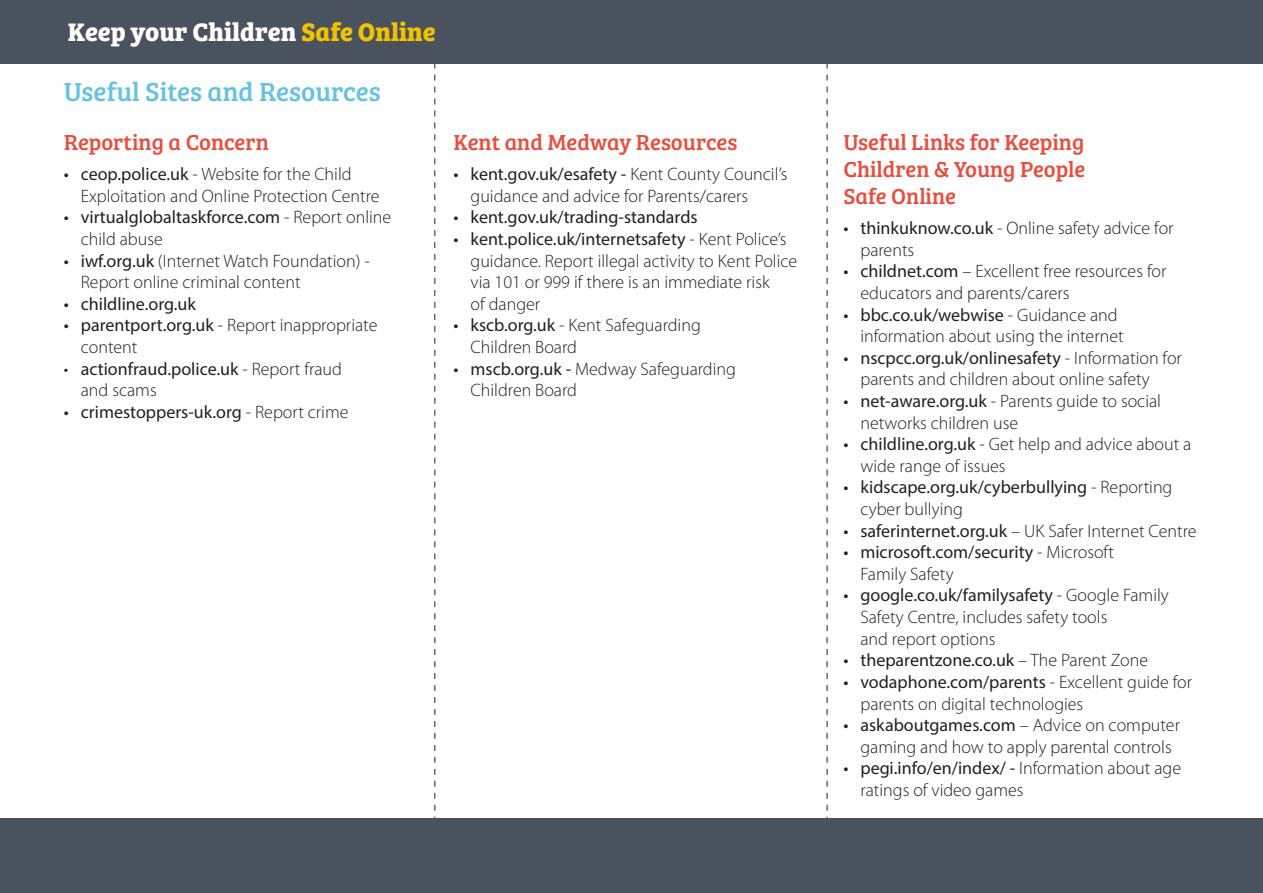
<style>
.page{position:relative;width:1263px;height:893px;background:#fff}
.page>*{position:absolute;margin:0;border:0;box-sizing:border-box;transform-origin:0 0}
.t1{font:27px "Bree Serif";color:#66c2e3}
.t2{font:700 26.25px "Bree Serif";color:#fff}
.t3{font:22.5px/27px "Bree Serif";color:#e84d3d;text-align:justify}
.t4{font:300 18px/21.6px "Myriad Pro";color:#231f20}
.t5{font:18px/21.6px "Myriad Pro";color:#231f20}
.s1{color:#f0c200}
.s2{font-weight:400}
.s3{font-weight:300}
</style>
<div class="page">
<svg style="left:434px;top:64px;width:1px;height:755px"></svg>
<svg style="left:827px;top:64px;width:1px;height:755px"></svg>
<div style="left:0;top:0;width:1263px;height:64px;background:#4a525e"></div>
<div style="left:0;top:819px;width:1263px;height:74px;background:#4a525e"></div>
<p class="t2" style="left:68px;top:11px;width:369px">Keep your Children <span class="s1">Safe Online</span></p>
<p class="t1" style="left:64px;top:72px;width:318px">Useful Sites and Resources</p>
<p class="t3" style="left:64px;top:128px;width:206px">Reporting a Concern</p>
<p class="t4" style="left:81px;top:164px;width:300px;text-indent:-17px"><span class="s2">• ceop.police.uk</span> - Website for the Child<br>Exploitation and Online Protection Centre</p>
<p class="t5" style="left:81px;top:206px;width:312px;text-indent:-17px">• virtualglobaltaskforce.com <span class="s3">- Report online child abuse</span></p>
<p class="t4" style="left:81px;top:250px;width:291px;text-indent:-17px"><span class="s2">• iwf.org.uk</span> (Internet Watch Foundation) -<br>Report online criminal content</p>
<p class="t5" style="left:64px;top:293px;width:134px">• childline.org.uk</p>
<p class="t4" style="left:81px;top:315px;width:298px;text-indent:-17px"><span class="s2">• parentport.org.uk</span> - Report inappropriate content</p>
<p class="t4" style="left:81px;top:358px;width:263px;text-indent:-17px">• <span class="s2">actionfraud.police.uk</span> - Report fraud and scams</p>
<p class="t5" style="left:64px;top:401px;width:286px">• crimestoppers-uk.org <span class="s3">- Report crime</span></p>
<p class="t3" style="left:454px;top:128px;width:285px">Kent and Medway Resources</p>
<p class="t4" style="left:471px;top:164px;width:318px;text-indent:-17px"><span class="s2">• kent.gov.uk/esafety -</span> Kent County Council’s guidance and advice for Parents/carers</p>
<p class="t5" style="left:454px;top:206px;width:245px">• kent.gov.uk/trading-standards</p>
<p class="t4" style="left:471px;top:229px;width:328px;text-indent:-17px"><span class="s2">• kent.police.uk/internetsafety</span> - Kent Police’s guidance. Report illegal activity to Kent Police via 101 or 999 if there is an immediate risk<br>of danger</p>
<p class="t4" style="left:471px;top:315px;width:232px;text-indent:-17px"><span class="s2">• kscb.org.uk</span> - Kent Safeguarding<br>Children Board</p>
<p class="t4" style="left:471px;top:358px;width:267px;text-indent:-17px"><span class="s2">• mscb.org.uk -</span> Medway Safeguarding<br>Children Board</p>
<p class="t3" style="left:843px;top:128px;width:243px">Useful Links for Keeping Children &amp; Young People Safe Online</p>
<p class="t4" style="left:860px;top:218px;width:315px;text-indent:-17px"><span class="s2">• thinkuknow.co.uk</span> - Online safety advice for parents</p>
<p class="t4" style="left:860px;top:261px;width:307px;text-indent:-17px"><span class="s2">• childnet.com</span> – Excellent free resources for educators and parents/carers</p>
<p class="t4" style="left:860px;top:304px;width:265px;text-indent:-17px"><span class="s2">• bbc.co.uk/webwise</span> - Guidance and information about using the internet</p>
<p class="t4" style="left:860px;top:347px;width:323px;text-indent:-17px"><span class="s2">• nscpcc.org.uk/onlinesafety</span> - Information for parents and children about online safety</p>
<p class="t4" style="left:860px;top:391px;width:302px;text-indent:-17px"><span class="s2">• net-aware.org.uk</span> - Parents guide to social networks children use</p>
<p class="t4" style="left:860px;top:434px;width:332px;text-indent:-17px"><span class="s2">• childline.org.uk</span> - Get help and advice about a wide range of issues</p>
<p class="t5" style="left:860px;top:476px;width:313px;text-indent:-17px">• kidscape.org.uk/cyberbullying <span class="s3">- Reporting cyber bullying</span></p>
<p class="t4" style="left:843px;top:520px;width:355px"><span class="s2">• saferinternet.org.uk</span> – UK Safer Internet Centre</p>
<p class="t5" style="left:860px;top:541px;width:255px;text-indent:-17px">• microsoft.com/security <span class="s3">- Microsoft<br>Family Safety</span></p>
<p class="t4" style="left:860px;top:585px;width:310px;text-indent:-17px"><span class="s2">• google.co.uk/familysafety</span> - Google Family<br>Safety Centre, includes safety tools<br>and report options</p>
<p class="t5" style="left:843px;top:649px;width:306px">• theparentzone.co.uk <span class="s3">– The Parent Zone</span></p>
<p class="t4" style="left:860px;top:671px;width:333px;text-indent:-17px"><span class="s2">• vodaphone.com/parents</span> - Excellent guide for parents on digital technologies</p>
<p class="t4" style="left:843px;top:715px;width:338px;text-align:center"><span class="s2">• askaboutgames.com</span> – Advice on computer gaming and how to apply parental controls</p>
<p class="t4" style="left:860px;top:758px;width:322px;text-indent:-17px"><span class="s2">• pegi.info/en/index/ -</span> Information about age ratings of video games</p>
</div>
